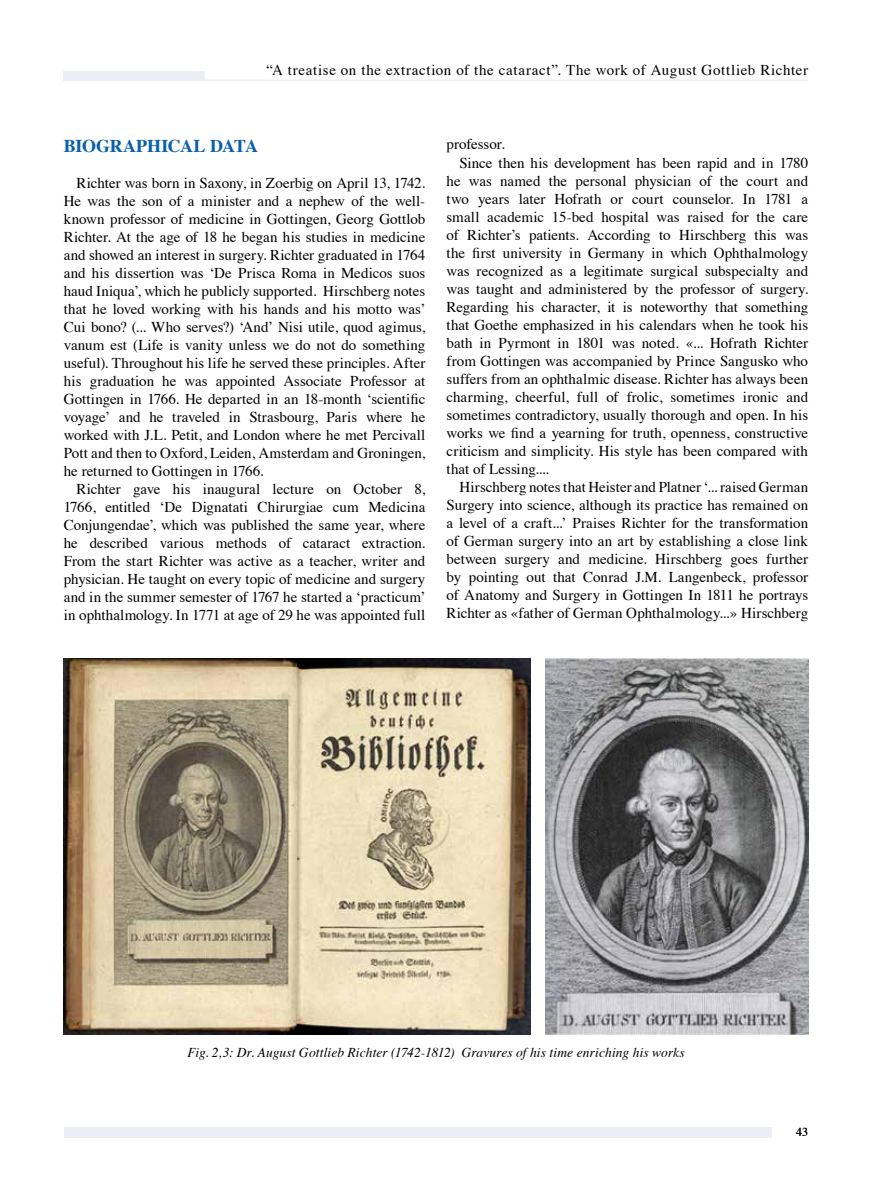
<style>
.page{position:relative;width:872px;height:1191px;background:#fff}
.page>*{position:absolute;margin:0;border:0;box-sizing:border-box;transform-origin:0 0}
.t1{font:700 18px "Times";letter-spacing:-.02em;color:#095fab}
.t2{font:15px/18px "Times";color:#000;text-align:justify}
.t3{font:15px "Times";letter-spacing:.04em;color:#000}
.t4{font:italic 13.5px "Times";letter-spacing:.005em;color:#000}
.t5{font:12px "Times";color:#000}
</style>
<div class="page">
<div style="left:64px;top:1127px;width:707px;height:10px;background:#ededf5"></div>
<div style="left:64px;top:72px;width:141px;height:9px;background:#ededf5"></div>
<hr style="left:64px;top:80px;width:744px;height:1px;background:#ededf5">
<img style="left:64px;top:658px;width:466px;height:377px">
<img style="left:545px;top:658px;width:263px;height:377px">
<p class="t3" style="left:266px;top:56px;width:543px">“A treatise on the extraction of the cataract”. The work of August Gottlieb Richter</p>
<p class="t1" style="left:64px;top:128px;width:196px">BIOGRAPHICAL DATA</p>
<p class="t2" style="left:64px;top:172px;width:363px;text-indent:13px">Richter was born in Saxony, in Zoerbig on April 13, 1742.<br>He was the son of a minister and a nephew of the well&shy;known professor of medicine in Gottingen, Georg Gottlob Richter. At the age of 18 he began his studies in medicine and showed an interest in surgery. Richter graduated in 1764 and his dissertion was ‘De Prisca Roma in Medicos suos haud Iniqua’, which he publicly supported. Hirschberg notes that he loved working with his hands and his motto was’ Cui bono? (... Who serves?) ‘And’ Nisi utile, quod agimus, vanum est (Life is vanity unless we do not do something useful). Throughout his life he served these principles. After his graduation he was appointed Associate Professor at Gottingen in 1766. He departed in an 18-month ‘scientific voyage’ and he traveled in Strasbourg, Paris where he worked with J.L. Petit, and London where he met Percivall Pott and then to Oxford, Leiden, Amsterdam and Groningen, he returned to Gottingen in 1766.</p>
<p class="t2" style="left:64px;top:478px;width:363px;text-indent:13px">Richter gave his inaugural lecture on October 8, 1766, entitled ‘De Dignatati Chirurgiae cum Medicina Conjungendae’, which was published the same year, where he described various methods of cataract extraction.<br>From the start Richter was active as a teacher, writer and physician. He taught on every topic of medicine and surgery and in the summer semester of 1767 he started a ‘practicum’ in ophthalmology. In 1771 at age of 29 he was appointed full</p>
<p class="t2" style="left:446px;top:134px;width:60px">professor.</p>
<p class="t2" style="left:459px;top:152px;width:350px">Since then his development has been rapid and in 1780</p>
<p class="t2" style="left:446px;top:170px;width:363px">he was named the personal physician of the court and</p>
<p class="t2" style="left:446px;top:188px;width:363px">two years later Hofrath or court counselor. In 1781 a</p>
<p class="t2" style="left:446px;top:206px;width:363px">small academic 15-bed hospital was raised for the care</p>
<p class="t2" style="left:446px;top:224px;width:363px">of Richter’s patients. According to Hirschberg this was</p>
<p class="t2" style="left:446px;top:242px;width:363px">the first university in Germany in which Ophthalmology</p>
<p class="t2" style="left:446px;top:260px;width:363px">was recognized as a legitimate surgical subspecialty and</p>
<p class="t2" style="left:446px;top:278px;width:363px">was taught and administered by the professor of surgery.</p>
<p class="t2" style="left:446px;top:296px;width:363px">Regarding his character, it is noteworthy that something</p>
<p class="t2" style="left:446px;top:314px;width:363px">that Goethe emphasized in his calendars when he took his</p>
<p class="t2" style="left:446px;top:332px;width:363px">bath in Pyrmont in 1801 was noted. «... Hofrath Richter</p>
<p class="t2" style="left:446px;top:350px;width:363px">from Gottingen was accompanied by Prince Sangusko who</p>
<p class="t2" style="left:446px;top:368px;width:363px">suffers from an ophthalmic disease. Richter has always been</p>
<p class="t2" style="left:446px;top:386px;width:363px">charming, cheerful, full of frolic, sometimes ironic and</p>
<p class="t2" style="left:446px;top:404px;width:363px">sometimes contradictory, usually thorough and open. In his</p>
<p class="t2" style="left:446px;top:422px;width:363px">works we find a yearning for truth, openness, constructive</p>
<p class="t2" style="left:446px;top:440px;width:363px">criticism and simplicity. His style has been compared with</p>
<p class="t2" style="left:446px;top:458px;width:104px">that of Lessing....</p>
<p class="t2" style="left:459px;top:476px;width:350px">Hirschberg notes that Heister and Platner ‘... raised German</p>
<p class="t2" style="left:446px;top:494px;width:363px">Surgery into science, although its practice has remained on</p>
<p class="t2" style="left:446px;top:512px;width:363px">a level of a craft...’ Praises Richter for the transformation</p>
<p class="t2" style="left:446px;top:530px;width:363px">of German surgery into an art by establishing a close link</p>
<p class="t2" style="left:446px;top:548px;width:363px">between surgery and medicine. Hirschberg goes further</p>
<p class="t2" style="left:446px;top:566px;width:363px">by pointing out that Conrad J.M. Langenbeck, professor</p>
<p class="t2" style="left:446px;top:584px;width:363px">of Anatomy and Surgery in Gottingen In 1811 he portrays</p>
<p class="t2" style="left:446px;top:602px;width:363px">Richter as «father of German Ophthalmology...» Hirschberg</p>
<p class="t4" style="left:187px;top:1041px;width:499px">Fig. 2,3: Dr. August Gottlieb Richter (1742-1812) Gravures of his time enriching his works</p>
<p class="t5" style="left:796px;top:1121px;width:13px">43</p>
</div>
